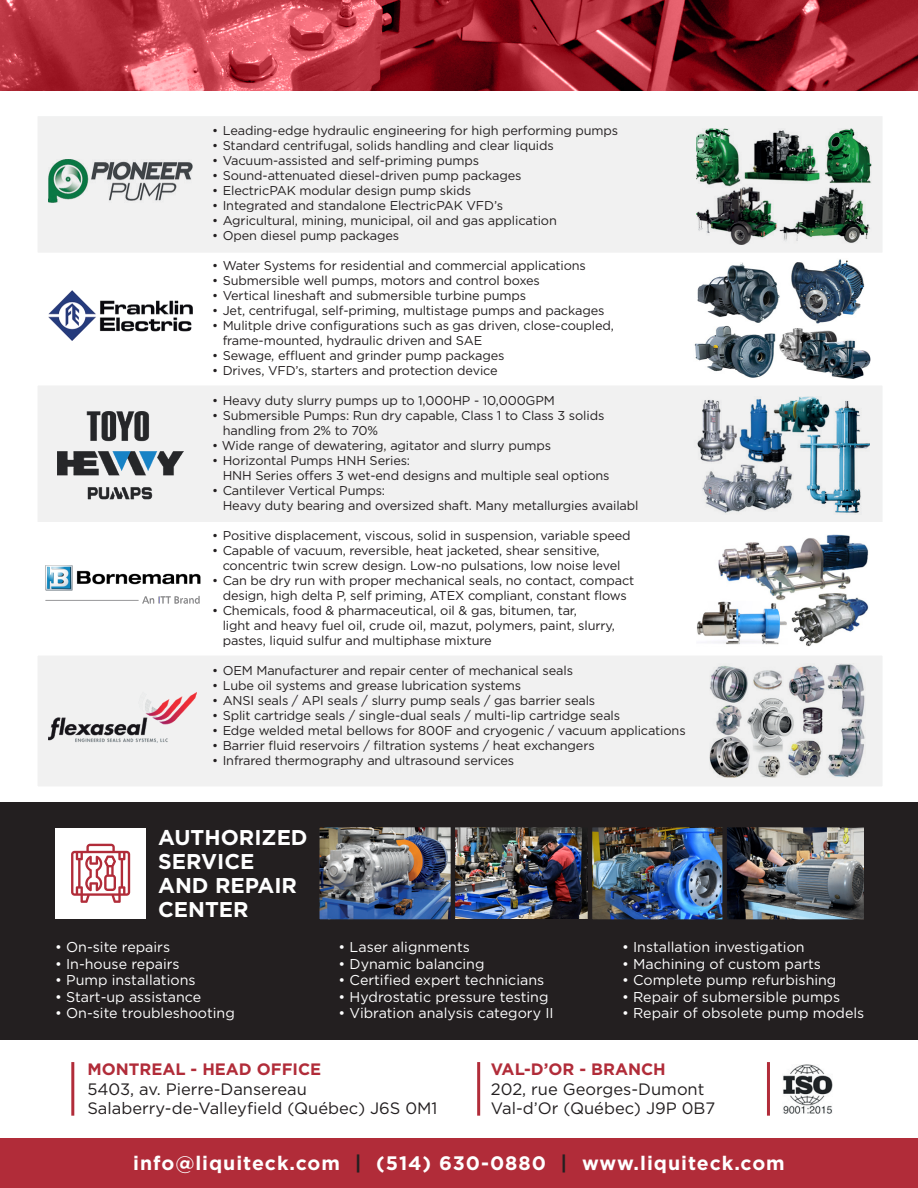
<style>
.page{position:relative;width:918px;height:1188px;background:#fff}
.page>*{position:absolute;margin:0;border:0;box-sizing:border-box;transform-origin:0 0}
.t1{font:700 21.3px/24px "Gotham";color:#fff}
.t2{font:700 19.5px "Gotham";letter-spacing:.05em;color:#fff}
.t3{font:16.5px "Gotham";color:#231f20}
.t4{font:700 16.5px "Gotham";color:#b12c39}
.t5{font:14.25px "Gotham";color:#fff}
.t6{font:12.75px/15px "Gotham";letter-spacing:-.01em;color:#231f20}
.s1{color:#231f20}
</style>
<div class="page">
<div style="left:0;top:803px;width:918px;height:237px;background:#231f20"></div>
<hr style="left:71px;top:1062px;width:3px;height:54px;background:#b12c39">
<hr style="left:767px;top:1062px;width:3px;height:54px;background:#b12c39">
<hr style="left:477px;top:1062px;width:3px;height:54px;background:#b12c39">
<img style="left:783px;top:1065px;width:49px;height:49px">
<svg style="left:0;top:0;width:918px;height:91px;background:#a72e3a"></svg>
<div style="left:55px;top:828px;width:90px;height:90px;background:#fff"></div>
<svg style="left:71px;top:844px;width:59px;height:59px"></svg>
<img style="left:319px;top:827px;width:545px;height:93px">
<div style="left:35px;top:113px;width:851px;height:143px;background:#f1f1f1;border:3px solid #fff"></div>
<div style="left:35px;top:382px;width:851px;height:143px;background:#f1f1f1;border:3px solid #fff"></div>
<div style="left:35px;top:653px;width:851px;height:136px;background:#f1f1f1;border:3px solid #fff"></div>
<img style="left:696px;top:128px;width:176px;height:116px">
<img style="left:49px;top:159px;width:143px;height:43px">
<img style="left:697px;top:397px;width:172px;height:116px">
<img style="left:57px;top:411px;width:127px;height:89px">
<img style="left:45px;top:565px;width:156px;height:39px">
<img style="left:697px;top:534px;width:172px;height:113px">
<img style="left:49px;top:692px;width:148px;height:51px">
<img style="left:709px;top:664px;width:156px;height:114px">
<div style="left:0;top:1138px;width:918px;height:50px;background:#b12c39"></div>
<img style="left:694px;top:259px;width:177px;height:120px">
<img style="left:49px;top:291px;width:143px;height:50px">
<p class="t6" style="left:212px;top:123px;width:408px">• Leading-edge hydraulic engineering for high performing pumps</p>
<p class="t6" style="left:212px;top:138px;width:343px">• Standard centrifugal, solids handling and clear liquids</p>
<p class="t6" style="left:212px;top:153px;width:269px">• Vacuum-assisted and self-priming pumps</p>
<p class="t6" style="left:212px;top:168px;width:311px">• Sound-attenuated diesel-driven pump packages</p>
<p class="t6" style="left:212px;top:183px;width:261px">• ElectricPAK modular design pump skids</p>
<p class="t6" style="left:212px;top:198px;width:292px">• Integrated and standalone ElectricPAK VFD’s</p>
<p class="t6" style="left:212px;top:213px;width:346px">• Agricultural, mining, municipal, oil and gas application</p>
<p class="t6" style="left:212px;top:228px;width:189px">• Open diesel pump packages</p>
<p class="t6" style="left:212px;top:258px;width:375px">• Water Systems for residential and commercial applications</p>
<p class="t6" style="left:212px;top:273px;width:329px">• Submersible well pumps, motors and control boxes</p>
<p class="t6" style="left:212px;top:288px;width:315px">• Vertical lineshaft and submersible turbine pumps</p>
<p class="t6" style="left:212px;top:303px;width:394px">• Jet, centrifugal, self-priming, multistage pumps and packages</p>
<p class="t6" style="left:212px;top:318px;width:403px">• Mulitple drive configurations such as gas driven, close-coupled,</p>
<p class="t6" style="left:223px;top:333px;width:261px">frame-mounted, hydraulic driven and SAE</p>
<p class="t6" style="left:212px;top:348px;width:294px">• Sewage, effluent and grinder pump packages</p>
<p class="t6" style="left:212px;top:363px;width:287px">• Drives, VFD’s, starters and protection device</p>
<p class="t6" style="left:212px;top:393px;width:344px">• Heavy duty slurry pumps up to 1,000HP - 10,000GPM</p>
<p class="t6" style="left:223px;top:408px;width:383px;text-indent:-10px">• Submersible Pumps: Run dry capable, Class 1 to Class 3 solids handling from 2% to 70%</p>
<p class="t6" style="left:212px;top:438px;width:340px">• Wide range of dewatering, agitator and slurry pumps</p>
<p class="t6" style="left:212px;top:453px;width:200px">• Horizontal Pumps HNH Series:</p>
<p class="t6" style="left:223px;top:468px;width:388px">HNH Series offers 3 wet-end designs and multiple seal options</p>
<p class="t6" style="left:212px;top:483px;width:175px">• Cantilever Vertical Pumps:</p>
<p class="t6" style="left:223px;top:498px;width:417px">Heavy duty bearing and oversized shaft. Many metallurgies availabl</p>
<p class="t6" style="left:212px;top:528px;width:420px">• Positive displacement, viscous, solid in suspension, variable speed</p>
<p class="t6" style="left:212px;top:543px;width:389px">• Capable of vacuum, reversible, heat jacketed, shear sensitive,</p>
<p class="t6" style="left:223px;top:558px;width:399px">concentric twin screw design. Low-no pulsations, low noise level</p>
<p class="t6" style="left:212px;top:573px;width:424px">• Can be dry run with proper mechanical seals, no contact, compact</p>
<p class="t6" style="left:223px;top:588px;width:406px">design, high delta P, self priming, ATEX compliant, constant flows</p>
<p class="t6" style="left:212px;top:603px;width:366px">• Chemicals, food &amp; pharmaceutical, oil &amp; gas, bitumen, tar,</p>
<p class="t6" style="left:223px;top:618px;width:394px">light and heavy fuel oil, crude oil, mazut, polymers, paint, slurry,</p>
<p class="t6" style="left:223px;top:633px;width:271px">pastes, liquid sulfur and multiphase mixture</p>
<p class="t6" style="left:212px;top:663px;width:362px">• OEM Manufacturer and repair center of mechanical seals</p>
<p class="t6" style="left:212px;top:678px;width:310px">• Lube oil systems and grease lubrication systems</p>
<p class="t6" style="left:212px;top:693px;width:385px">• ANSI seals / API seals / slurry pump seals / gas barrier seals</p>
<p class="t6" style="left:212px;top:708px;width:409px">• Split cartridge seals / single-dual seals / multi-lip cartridge seals</p>
<p class="t6" style="left:212px;top:723px;width:475px">• Edge welded metal bellows for 800F and cryogenic / vacuum applications</p>
<p class="t6" style="left:212px;top:738px;width:384px">• Barrier fluid reservoirs / filtration systems / heat exchangers</p>
<p class="t6" style="left:212px;top:753px;width:303px">• Infrared thermography and ultrasound services</p>
<p class="t1" style="left:158px;top:826px;width:151px">AUTHORIZED<br>SERVICE<br>AND REPAIR<br>CENTER</p>
<p class="t5" style="left:55px;top:938px;width:117px">• On-site repairs</p>
<p class="t5" style="left:55px;top:955px;width:126px">• In-house repairs</p>
<p class="t5" style="left:55px;top:971px;width:142px">• Pump installations</p>
<p class="t5" style="left:55px;top:988px;width:148px">• Start-up assistance</p>
<p class="t5" style="left:55px;top:1004px;width:181px">• On-site troubleshooting</p>
<p class="t5" style="left:339px;top:938px;width:133px">• Laser alignments</p>
<p class="t5" style="left:339px;top:955px;width:148px">• Dynamic balancing</p>
<p class="t5" style="left:339px;top:971px;width:207px">• Certified expert technicians</p>
<p class="t5" style="left:339px;top:988px;width:211px">• Hydrostatic pressure testing</p>
<p class="t5" style="left:339px;top:1004px;width:217px">• Vibration analysis category II</p>
<p class="t5" style="left:622px;top:938px;width:184px">• Installation investigation</p>
<p class="t5" style="left:622px;top:955px;width:200px">• Machining of custom parts</p>
<p class="t5" style="left:622px;top:971px;width:216px">• Complete pump refurbishing</p>
<p class="t5" style="left:622px;top:988px;width:220px">• Repair of submersible pumps</p>
<p class="t5" style="left:622px;top:1004px;width:244px">• Repair of obsolete pump models</p>
<p class="t4" style="left:87px;top:1058px;width:235px">MONTREAL - HEAD OFFICE</p>
<p class="t3" style="left:87px;top:1078px;width:221px">5403, av. Pierre-Dansereau</p>
<p class="t3" style="left:87px;top:1098px;width:352px">Salaberry-de-Valleyfield (Québec) J6S 0M1</p>
<p class="t4" style="left:491px;top:1058px;width:176px">VAL-D’OR - BRANCH</p>
<p class="t3" style="left:491px;top:1078px;width:215px">202, rue Georges-Dumont</p>
<p class="t3" style="left:491px;top:1098px;width:226px">Val-d’Or (Québec) J9P 0B7</p>
<p class="t2" style="left:133px;top:1150px;width:653px">info@liquiteck.com <span class="s1">|</span> (514) 630-0880 <span class="s1">|</span> www.liquiteck.com</p>
</div>
